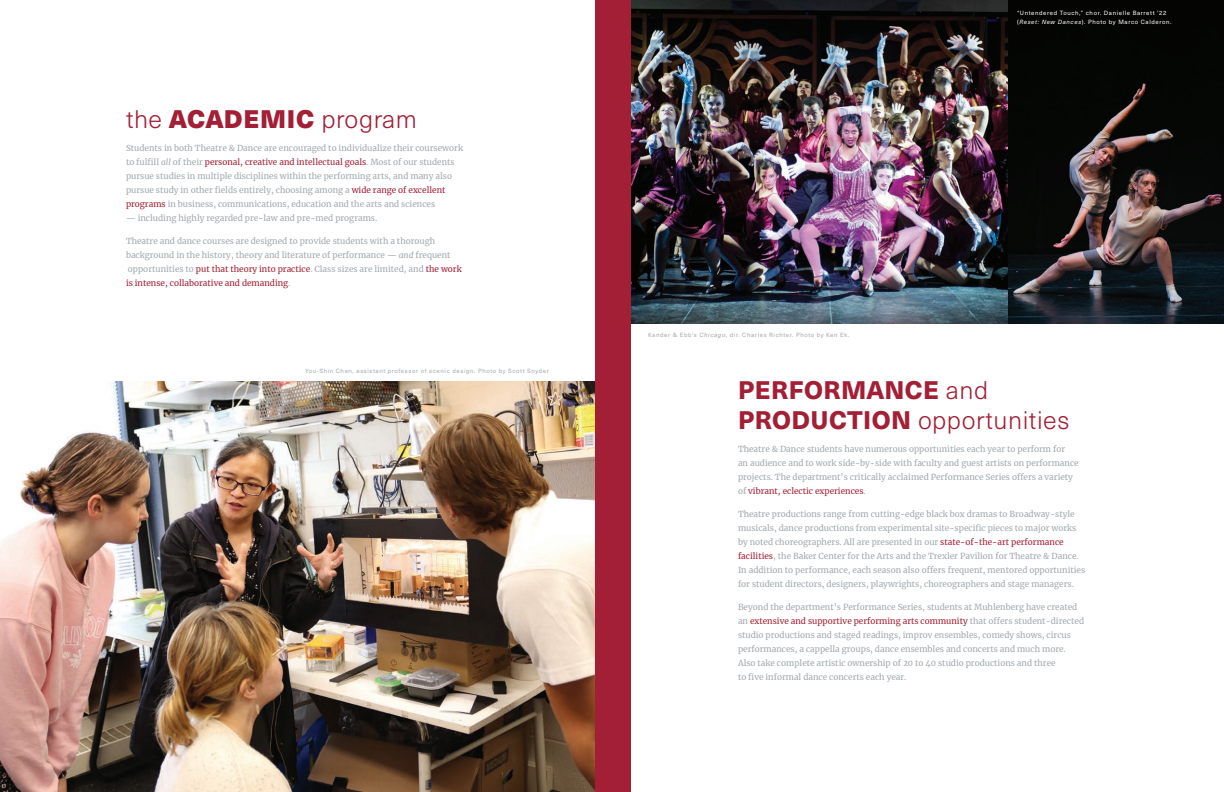
<style>
.page{position:relative;width:1224px;height:792px;background:#fff}
.page>*{position:absolute;margin:0;border:0;box-sizing:border-box;transform-origin:0 0}
.t1{font:800 25px/30px "Neue Haas Unica Pro";letter-spacing:.02em;color:#a31f35}
.t2{font:300 25px "Neue Haas Unica Pro";letter-spacing:.02em;color:#a31f35}
.t3{font:8.2px/14px "Merriweather";color:#a3a9ad}
.t4{font:6px "Neue Haas Unica Pro";letter-spacing:.1em;color:#a3a9ad}
.t5{font:6px/9px "Neue Haas Unica Pro";letter-spacing:.1em;color:#fff}
.s1{font-weight:900}
.s2{font-style:italic}
.s3{color:#a31f35}
.s4{font-weight:300}
</style>
<div class="page">
<img style="left:0;top:382px;width:595px;height:410px">
<img style="left:631px;top:0;width:593px;height:324px">
<div style="left:595px;top:0;width:36px;height:792px;background:#a31f35"></div>
<p class="t2" style="left:126px;top:104px;width:293px">the <span class="s1">ACADEMIC</span> program</p>
<p class="t3" style="left:126px;top:141px;width:338px">Students in both Theatre &amp; Dance are encouraged to individualize their coursework to fulfill <span class="s2">all</span> of their <span class="s3">personal, creative and intellectual goals</span>. Most of our students pursue studies in multiple disciplines within the performing arts, and many also pursue study in other fields entirely, choosing among a <span class="s3">wide range of excellent programs</span> in business, communications, education and the arts and sciences</p>
<p class="t3" style="left:126px;top:211px;width:253px">— including highly regarded pre-law and pre-med programs.</p>
<p class="t3" style="left:126px;top:234px;width:337px">Theatre and dance courses are designed to provide students with a thorough background in the history, theory and literature of performance — <span class="s2">and</span> frequent opportunities to <span class="s3">put that theory into practice</span>. Class sizes are limited, and <span class="s3">the work is intense, collaborative and demanding</span>.</p>
<p class="t4" style="left:305px;top:368px;width:245px">You-Shin Chen, assistant professor of scenic design. Photo by Scott Snyder</p>
<p class="t4" style="left:648px;top:331px;width:203px">Kander &amp; Ebb’s <span class="s2">Chicago</span>, dir. Charles Richter. Photo by Ken Ek.</p>
<p class="t5" style="left:1017px;top:8px;width:156px">“Untendered Touch,” chor. Danielle Barrett ’22 (<span class="s2">Reset: New Dances</span>). Photo by Marco Calderon.</p>
<p class="t1" style="left:738px;top:376px;width:333px">PERFORMANCE <span class="s4">and<br></span>PRODUCTION <span class="s4">opportunities</span></p>
<p class="t3" style="left:738px;top:442px;width:342px">Theatre &amp; Dance students have numerous opportunities each year to perform for<br>an audience and to work side-by-side with faculty and guest artists on performance projects. The department’s critically acclaimed Performance Series offers a variety of <span class="s3">vibrant, eclectic experiences</span>.</p>
<p class="t3" style="left:738px;top:507px;width:349px">Theatre productions range from cutting-edge black box dramas to Broadway-style musicals, dance productions from experimental site-specific pieces to major works by noted choreographers. All are presented in our <span class="s3">state-of-the-art performance facilities</span>, the Baker Center for the Arts and the Trexler Pavilion for Theatre &amp; Dance.<br>In addition to performance, each season also offers frequent, mentored opportunities for student directors, designers, playwrights, choreographers and stage managers.</p>
<p class="t3" style="left:738px;top:600px;width:348px">Beyond the department’s Performance Series, students at Muhlenberg have created an <span class="s3">extensive and supportive performing arts community</span> that offers student-directed studio productions and staged readings, improv ensembles, comedy shows, circus performances, a cappella groups, dance ensembles and concerts and much more.<br>Also take complete artistic ownership of 20 to 40 studio productions and three<br>to five informal dance concerts each year.</p>
</div>
